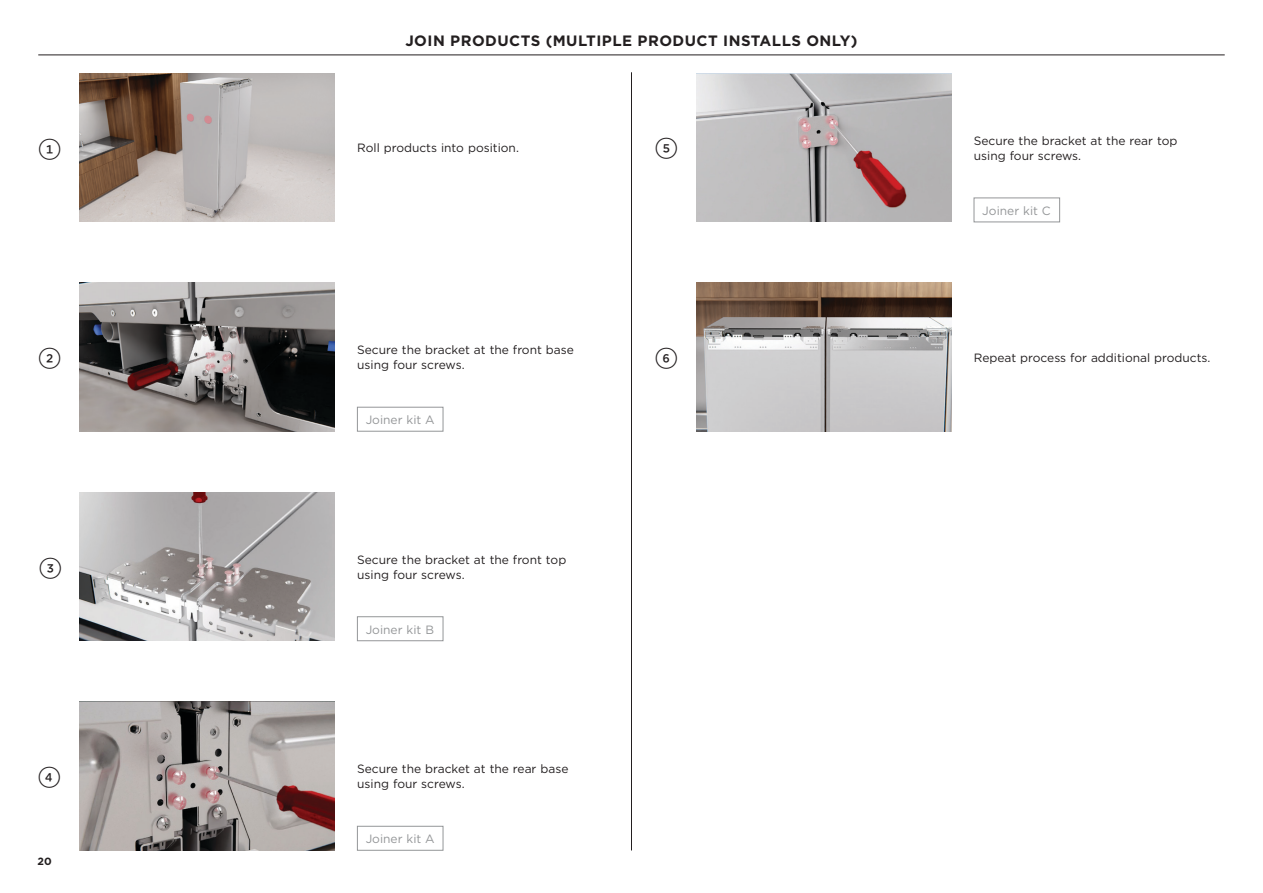
<style>
.page{position:relative;width:1263px;height:893px;background:#fff}
.page>*{position:absolute;margin:0;border:0;box-sizing:border-box;transform-origin:0 0}
.t1{font:500 22.5px "Gotham FP Nos";color:#231f20}
.t2{font:700 15px "Gotham";letter-spacing:.03em;color:#231f20}
.t3{font:12px/15px "Gotham";color:#231f20}
.t4{font:12px "Gotham";color:#949698}
.t5{font:700 10.5px "Gotham";color:#231f20}
</style>
<div class="page">
<hr style="left:38px;top:55px;width:1187px;height:1px;background:#231f20">
<hr style="left:631px;top:72px;width:1px;height:778px;background:#231f20">
<img style="left:697px;top:283px;width:255px;height:148px">
<img style="left:80px;top:283px;width:255px;height:148px">
<div style="left:357px;top:407px;width:86px;height:24px;background:#fff;border:1px solid #949698"></div>
<img style="left:80px;top:702px;width:255px;height:148px">
<div style="left:357px;top:826px;width:86px;height:24px;background:#fff;border:1px solid #949698"></div>
<img style="left:80px;top:492px;width:255px;height:149px">
<div style="left:357px;top:616px;width:86px;height:25px;background:#fff;border:1px solid #949698"></div>
<img style="left:80px;top:73px;width:255px;height:149px">
<img style="left:697px;top:73px;width:255px;height:149px">
<div style="left:974px;top:198px;width:86px;height:24px;background:#fff;border:1px solid #949698"></div>
<p class="t2" style="left:405px;top:31px;width:454px">JOIN PRODUCTS (MULTIPLE PRODUCT INSTALLS ONLY)</p>
<h1 class="t1" style="left:39px;top:138px;width:24px">1</h1>
<p class="t3" style="left:357px;top:140px;width:163px">Roll products into position.</p>
<h1 class="t1" style="left:655px;top:138px;width:24px">5</h1>
<p class="t3" style="left:974px;top:133px;width:205px">Secure the bracket at the rear top using four screws.</p>
<p class="t4" style="left:982px;top:203px;width:70px">Joiner kit C</p>
<h1 class="t1" style="left:39px;top:348px;width:24px">2</h1>
<p class="t3" style="left:357px;top:342px;width:218px">Secure the bracket at the front base using four screws.</p>
<h1 class="t1" style="left:655px;top:348px;width:24px">6</h1>
<p class="t3" style="left:974px;top:350px;width:238px">Repeat process for additional products.</p>
<p class="t4" style="left:366px;top:412px;width:71px">Joiner kit A</p>
<h1 class="t1" style="left:39px;top:557px;width:24px">3</h1>
<p class="t3" style="left:357px;top:552px;width:211px">Secure the bracket at the front top using four screws.</p>
<p class="t4" style="left:366px;top:622px;width:70px">Joiner kit B</p>
<h1 class="t1" style="left:38px;top:767px;width:24px">4</h1>
<p class="t3" style="left:357px;top:761px;width:213px">Secure the bracket at the rear base using four screws.</p>
<p class="t4" style="left:366px;top:831px;width:71px">Joiner kit A</p>
<p class="t5" style="left:38px;top:854px;width:16px">20</p>
</div>
